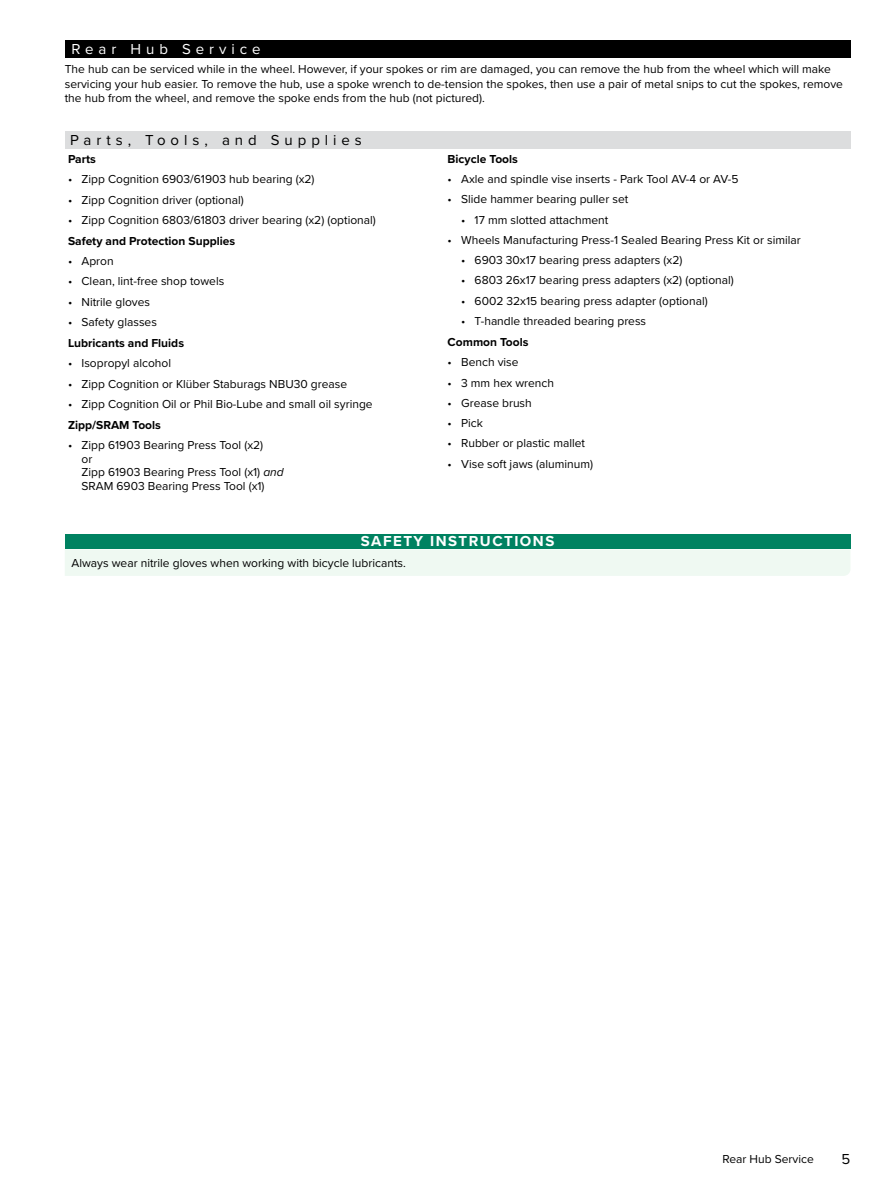
<style>
.page{position:relative;width:891px;height:1188px;background:#fff}
.page>*{position:absolute;margin:0;border:0;box-sizing:border-box;transform-origin:0 0}
.t1{font:15px "Proxima Nova";letter-spacing:.33em;color:#000}
.t2{font:700 15px "Proxima Nova";letter-spacing:.1em;color:#fff}
.t3{font:15px "Proxima Nova";letter-spacing:.33em;color:#fff}
.t4{font:12px/13.5px "Proxima Nova";color:#000}
.t5{font:700 12px "Proxima Nova";color:#000}
.s1{font-style:italic}
</style>
<div class="page">
<div style="left:65px;top:40px;width:785px;height:18px;background:#000"></div>
<div style="left:65px;top:132px;width:785px;height:17px;background:#dcddde"></div>
<div style="left:65px;top:534px;width:785px;height:15px;background:#008261"></div>
<div style="left:65px;top:550px;width:785px;height:26px;background:#eff9f2"></div>
<p class="t3" style="left:72px;top:38px;width:191px">Rear Hub Service</p>
<p class="t4" style="left:65px;top:62px;width:780px;line-height:14.4px">The hub can be serviced while in the wheel. However, if your spokes or rim are damaged, you can remove the hub from the wheel which will make servicing your hub easier. To remove the hub, use a spoke wrench to de-tension the spokes, then use a pair of metal snips to cut the spokes, remove the hub from the wheel, and remove the spoke ends from the hub (not pictured).</p>
<p class="t1" style="left:70px;top:129px;width:293px">Parts, Tools, and Supplies</p>
<p class="t5" style="left:68px;top:150px;width:29px">Parts</p>
<p class="t4" style="left:68px;top:172px;width:248px">• Zipp Cognition 6903/61903 hub bearing (x2)</p>
<p class="t4" style="left:68px;top:192px;width:177px">• Zipp Cognition driver (optional)</p>
<p class="t4" style="left:68px;top:212px;width:309px">• Zipp Cognition 6803/61803 driver bearing (x2) (optional)</p>
<p class="t5" style="left:68px;top:232px;width:169px">Safety and Protection Supplies</p>
<p class="t4" style="left:68px;top:254px;width:47px">• Apron</p>
<p class="t4" style="left:68px;top:274px;width:158px">• Clean, lint-free shop towels</p>
<p class="t4" style="left:68px;top:294px;width:84px">• Nitrile gloves</p>
<p class="t4" style="left:68px;top:315px;width:90px">• Safety glasses</p>
<p class="t5" style="left:68px;top:334px;width:118px">Lubricants and Fluids</p>
<p class="t4" style="left:68px;top:356px;width:105px">• Isopropyl alcohol</p>
<p class="t4" style="left:68px;top:376px;width:281px">• Zipp Cognition or Klüber Staburags NBU30 grease</p>
<p class="t4" style="left:68px;top:396px;width:306px">• Zipp Cognition Oil or Phil Bio-Lube and small oil syringe</p>
<p class="t5" style="left:68px;top:416px;width:94px">Zipp/SRAM Tools</p>
<p class="t4" style="left:82px;top:438px;width:204px;text-indent:-14px">• Zipp 61903 Bearing Press Tool (x2)<br>or<br>Zipp 61903 Bearing Press Tool (x1) <span class="s1">and<br></span>SRAM 6903 Bearing Press Tool (x1)</p>
<p class="t5" style="left:448px;top:150px;width:72px">Bicycle Tools</p>
<p class="t4" style="left:448px;top:172px;width:292px">• Axle and spindle vise inserts - Park Tool AV-4 or AV-5</p>
<p class="t4" style="left:448px;top:192px;width:182px">• Slide hammer bearing puller set</p>
<p class="t4" style="left:461px;top:212px;width:149px">• 17 mm slotted attachment</p>
<p class="t4" style="left:448px;top:233px;width:355px">• Wheels Manufacturing Press-1 Sealed Bearing Press Kit or similar</p>
<p class="t4" style="left:461px;top:253px;width:223px">• 6903 30x17 bearing press adapters (x2)</p>
<p class="t4" style="left:461px;top:273px;width:274px">• 6803 26x17 bearing press adapters (x2) (optional)</p>
<p class="t4" style="left:461px;top:293px;width:248px">• 6002 32x15 bearing press adapter (optional)</p>
<p class="t4" style="left:461px;top:314px;width:187px">• T-handle threaded bearing press</p>
<p class="t5" style="left:448px;top:333px;width:82px">Common Tools</p>
<p class="t4" style="left:448px;top:355px;width:72px">• Bench vise</p>
<p class="t4" style="left:448px;top:375px;width:108px">• 3 mm hex wrench</p>
<p class="t4" style="left:448px;top:395px;width:86px">• Grease brush</p>
<p class="t4" style="left:448px;top:416px;width:37px">• Pick</p>
<p class="t4" style="left:448px;top:436px;width:139px">• Rubber or plastic mallet</p>
<p class="t4" style="left:448px;top:456px;width:147px">• Vise soft jaws (aluminum)</p>
<p class="t2" style="left:361px;top:530px;width:195px">SAFETY INSTRUCTIONS</p>
<p class="t4" style="left:72px;top:555px;width:336px">Always wear nitrile gloves when working with bicycle lubricants.</p>
<p class="t4" style="left:723px;top:1151px;width:93px">Rear Hub Service</p>
<p class="t1" style="left:842px;top:1148px;width:10px">5</p>
</div>
